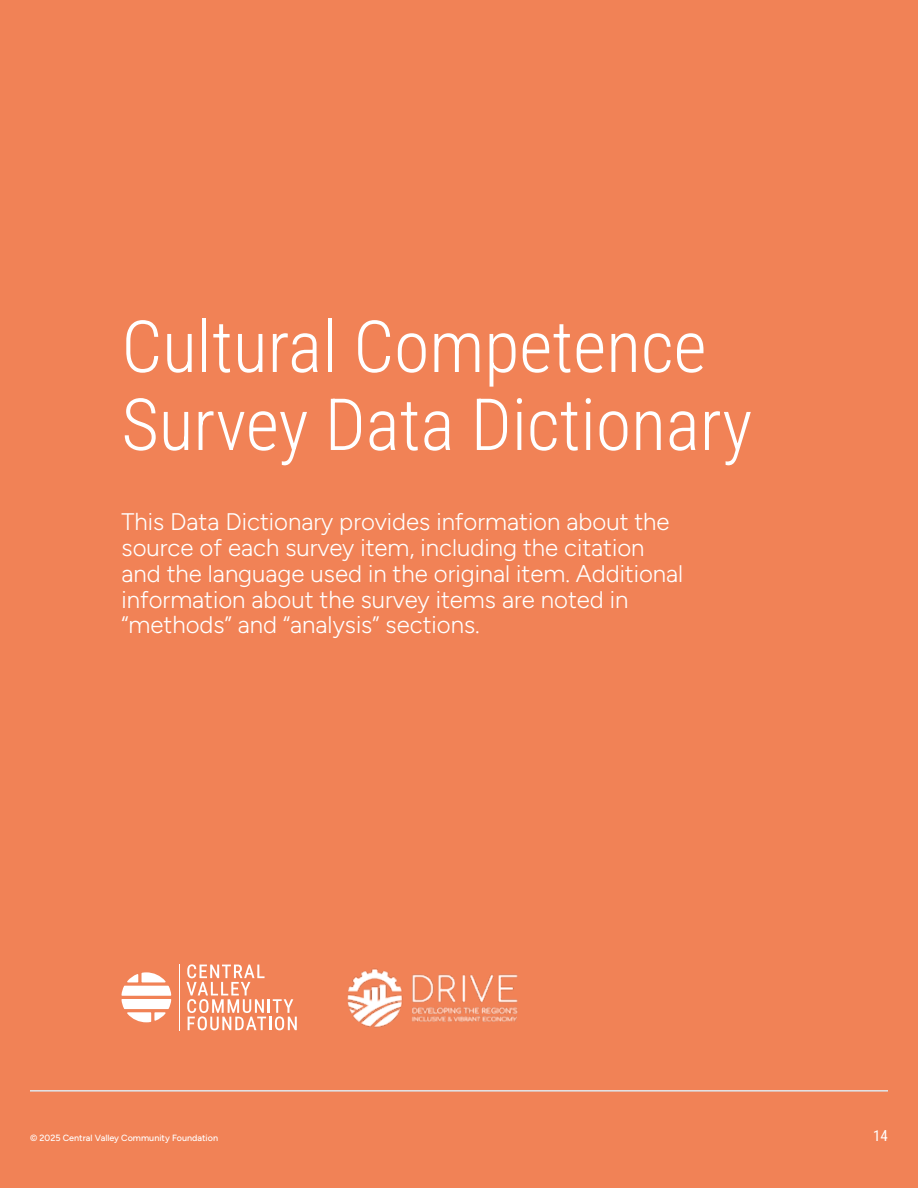
<style>
.page{position:relative;width:918px;height:1188px;background:#f18256}
.page>*{position:absolute;margin:0;border:0;box-sizing:border-box;transform-origin:0 0}
.t1{font:300 72px/78px "Roboto Condensed";color:#fff}
.t2{font:300 24px/26px "Figtree";color:#fff}
.t3{font:15px "Roboto Condensed";color:#fff}
.t4{font:300 9px "Figtree";color:#fff}
</style>
<div class="page">
<hr style="left:30px;top:1091px;width:858px;height:1px;background:#98bed5">
<hr style="left:30px;top:1090px;width:858px;height:1px;background:#fff">
<hr style="left:179px;top:964px;width:1px;height:66px;background:#fff">
<svg style="left:121px;top:972px;width:50px;height:50px"></svg>
<svg style="left:186px;top:964px;width:111px;height:66px"></svg>
<img style="left:347px;top:968px;width:171px;height:60px">
<h1 class="t1" style="left:122px;top:305px;width:632px">Cultural Competence<br>Survey Data Dictionary</h1>
<p class="t2" style="left:122px;top:509px;width:563px">This Data Dictionary provides information about the source of each survey item, including the citation and the language used in the original item. Additional information about the survey items are noted in “methods” and “analysis” sections.</p>
<p class="t4" style="left:30px;top:1133px;width:190px">© 2025 Central Valley Community Foundation</p>
<p class="t3" style="left:873px;top:1125px;width:16px">14</p>
</div>
